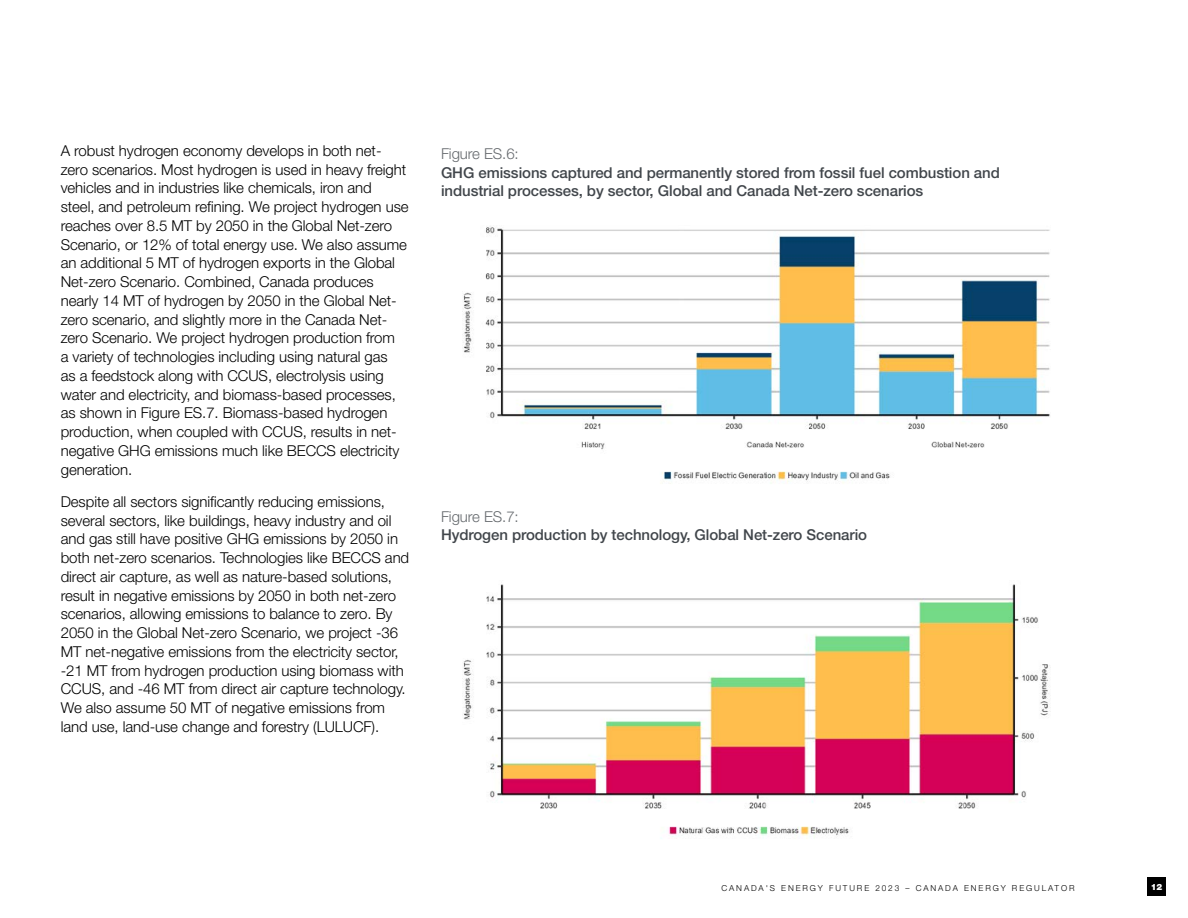
<style>
.page{position:relative;width:1188px;height:918px;background:#fff}
.page>*{position:absolute;margin:0;border:0;box-sizing:border-box;transform-origin:0 0}
.t1{font:300 15px/18.8px "Helvetica Neue LT Std";letter-spacing:-.005em;color:#000}
.t2{font:500 15px/18.8px "Helvetica Neue LT Std";letter-spacing:-.005em;color:#41464b}
.t3{font:300 15px "Helvetica Neue LT Std";letter-spacing:-.005em;color:#676b6f}
.t4{font:900 8.7px "Helvetica Neue LT Std";color:#fff}
.t5{font:300 8.25px "Helvetica Neue LT Std";letter-spacing:.23em;color:#000}
</style>
<div class="page">
<div style="left:1148px;top:878px;width:18px;height:18px;background:#000"></div>
<img style="left:462px;top:226px;width:588px;height:258px">
<img style="left:462px;top:584px;width:589px;height:255px">
<p class="t1" style="left:61px;top:141px;width:349px">A robust hydrogen economy develops in both net&shy;zero scenarios. Most hydrogen is used in heavy freight vehicles and in industries like chemicals, iron and steel, and petroleum refining. We project hydrogen use reaches over 8.5 MT by 2050 in the Global Net-zero Scenario, or 12% of total energy use. We also assume an additional 5 MT of hydrogen exports in the Global Net-zero Scenario. Combined, Canada produces nearly 14 MT of hydrogen by 2050 in the Global Net&shy;zero scenario, and slightly more in the Canada Net&shy;zero Scenario. We project hydrogen production from<br>a variety of technologies including using natural gas<br>as a feedstock along with CCUS, electrolysis using water and electricity, and biomass-based processes, as shown in Figure ES.7. Biomass-based hydrogen production, when coupled with CCUS, results in net&shy;negative GHG emissions much like BECCS electricity generation.</p>
<p class="t1" style="left:61px;top:492px;width:350px">Despite all sectors significantly reducing emissions, several sectors, like buildings, heavy industry and oil and gas still have positive GHG emissions by 2050 in both net-zero scenarios. Technologies like BECCS and direct air capture, as well as nature-based solutions, result in negative emissions by 2050 in both net-zero scenarios, allowing emissions to balance to zero. By 2050 in the Global Net-zero Scenario, we project -36<br>MT net-negative emissions from the electricity sector, -21 MT from hydrogen production using biomass with CCUS, and -46 MT from direct air capture technology.<br>We also assume 50 MT of negative emissions from land use, land-use change and forestry (LULUCF).</p>
<p class="t3" style="left:441px;top:144px;width:79px">Figure ES.6:</p>
<p class="t2" style="left:441px;top:163px;width:560px">GHG emissions captured and permanently stored from fossil fuel combustion and industrial processes, by sector, Global and Canada Net-zero scenarios</p>
<p class="t3" style="left:441px;top:507px;width:79px">Figure ES.7:</p>
<p class="t2" style="left:441px;top:525px;width:428px">Hydrogen production by technology, Global Net-zero Scenario</p>
<p class="t5" style="left:722px;top:883px;width:355px">CANADA'S ENERGY FUTURE 2023 – CANADA ENERGY REGULATOR</p>
<p class="t4" style="left:1151px;top:881px;width:13px">12</p>
</div>
